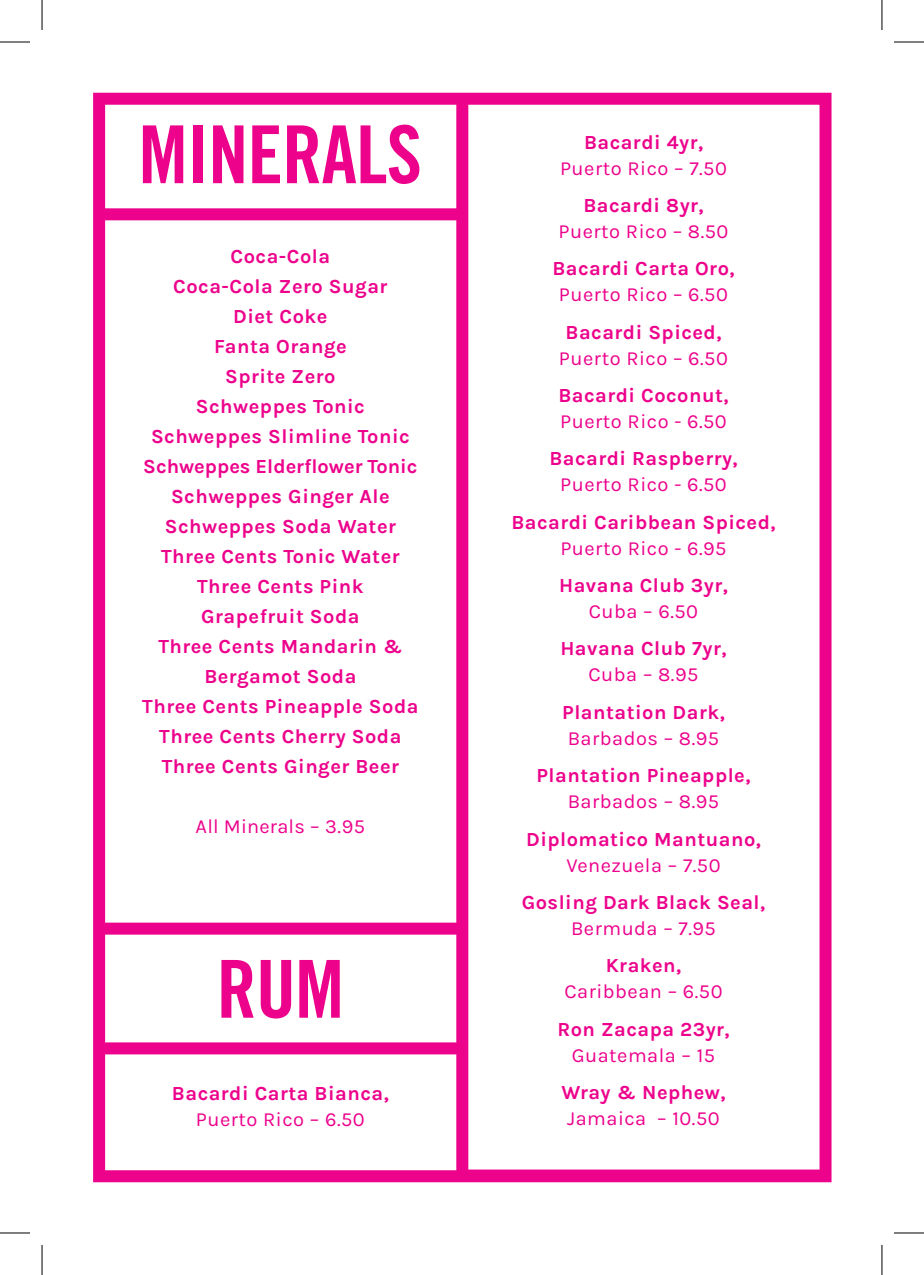
<style>
.page{position:relative;width:924px;height:1275px;background:#fff}
.page>*{position:absolute;margin:0;border:0;box-sizing:border-box;transform-origin:0 0}
.t1{font:80px "Trade Gothic LT Bold Cond Twenty";letter-spacing:-.01em;color:#ed028c}
.t2{font:700 20px/30px "Karla";letter-spacing:.025em;color:#ed028c;text-align:center}
.t3{font:20px "Karla";letter-spacing:.025em;color:#ed028c}
</style>
<div class="page">
<div style="left:99px;top:1042px;width:363px;height:12px;background:#ed028c"></div>
<div style="left:99px;top:922px;width:363px;height:12px;background:#ed028c"></div>
<div style="left:93px;top:93px;width:738px;height:1089px;border:12px solid #ed028c"></div>
<div style="left:456px;top:99px;width:12px;height:1076px;background:#ed028c"></div>
<div style="left:99px;top:208px;width:361px;height:12px;background:#ed028c"></div>
<div style="left:461px;top:1169px;width:363px;height:12px;background:#ed028c"></div>
<hr style="left:0;top:42px;width:30px;height:1px;background:#000">
<hr style="left:893px;top:42px;width:30px;height:1px;background:#000">
<hr style="left:0;top:1232px;width:30px;height:1px;background:#000">
<hr style="left:893px;top:1232px;width:30px;height:1px;background:#000">
<hr style="left:42px;top:0;width:1px;height:30px;background:#000">
<hr style="left:42px;top:1245px;width:1px;height:30px;background:#000">
<hr style="left:881px;top:0;width:1px;height:30px;background:#000">
<hr style="left:881px;top:1245px;width:1px;height:30px;background:#000">
<h1 class="t1" style="left:139px;top:106px;width:285px">MINERALS</h1>
<p class="t2" style="left:142px;top:240px;width:277px">Coca-Cola<br>Coca-Cola Zero Sugar<br>Diet Coke<br>Fanta Orange<br>Sprite Zero<br>Schweppes Tonic<br>Schweppes Slimline Tonic<br>Schweppes Elderflower Tonic<br>Schweppes Ginger Ale<br>Schweppes Soda Water<br>Three Cents Tonic Water<br>Three Cents Pink<br>Grapefruit Soda<br>Three Cents Mandarin &amp;<br>Bergamot Soda<br>Three Cents Pineapple Soda<br>Three Cents Cherry Soda<br>Three Cents Ginger Beer</p>
<p class="t3" style="left:195px;top:813px;width:171px">All Minerals – 3.95</p>
<h1 class="t1" style="left:216px;top:940px;width:129px">RUM</h1>
<p class="t2" style="left:172px;top:1078px;width:218px">Bacardi Carta Bianca,</p>
<p class="t3" style="left:196px;top:1107px;width:170px">Puerto Rico – 6.50</p>
<p class="t2" style="left:583px;top:126px;width:121px">Bacardi 4yr,</p>
<p class="t3" style="left:559px;top:155px;width:168px">Puerto Rico – 7.50</p>
<p class="t2" style="left:583px;top:189px;width:122px">Bacardi 8yr,</p>
<p class="t3" style="left:558px;top:218px;width:171px">Puerto Rico – 8.50</p>
<p class="t2" style="left:552px;top:253px;width:183px">Bacardi Carta Oro,</p>
<p class="t3" style="left:558px;top:282px;width:170px">Puerto Rico – 6.50</p>
<p class="t2" style="left:565px;top:316px;width:157px">Bacardi Spiced,</p>
<p class="t3" style="left:558px;top:345px;width:170px">Puerto Rico – 6.50</p>
<p class="t2" style="left:558px;top:379px;width:171px">Bacardi Coconut,</p>
<p class="t3" style="left:560px;top:408px;width:168px">Puerto Rico - 6.50</p>
<p class="t2" style="left:549px;top:443px;width:190px">Bacardi Raspberry,</p>
<p class="t3" style="left:560px;top:472px;width:168px">Puerto Rico - 6.50</p>
<p class="t2" style="left:511px;top:506px;width:265px">Bacardi Caribbean Spiced,</p>
<p class="t3" style="left:560px;top:535px;width:168px">Puerto Rico - 6.95</p>
<p class="t2" style="left:559px;top:569px;width:170px">Havana Club 3yr,</p>
<p class="t3" style="left:588px;top:598px;width:111px">Cuba – 6.50</p>
<p class="t2" style="left:560px;top:633px;width:168px">Havana Club 7yr,</p>
<p class="t3" style="left:588px;top:662px;width:111px">Cuba – 8.95</p>
<p class="t2" style="left:562px;top:696px;width:164px">Plantation Dark,</p>
<p class="t3" style="left:567px;top:725px;width:153px">Barbados – 8.95</p>
<p class="t2" style="left:536px;top:759px;width:215px">Plantation Pineapple,</p>
<p class="t3" style="left:567px;top:788px;width:153px">Barbados – 8.95</p>
<p class="t2" style="left:526px;top:823px;width:236px">Diplomatico Mantuano,</p>
<p class="t3" style="left:566px;top:852px;width:156px">Venezuela – 7.50</p>
<p class="t2" style="left:521px;top:886px;width:245px">Gosling Dark Black Seal,</p>
<p class="t3" style="left:570px;top:915px;width:146px">Bermuda – 7.95</p>
<p class="t2" style="left:605px;top:949px;width:77px">Kraken,</p>
<p class="t3" style="left:564px;top:978px;width:159px">Caribbean – 6.50</p>
<p class="t2" style="left:557px;top:1013px;width:174px">Ron Zacapa 23yr,</p>
<p class="t3" style="left:571px;top:1042px;width:145px">Guatemala – 15</p>
<p class="t2" style="left:561px;top:1076px;width:166px">Wray &amp; Nephew,</p>
<p class="t3" style="left:567px;top:1105px;width:154px">Jamaica – 10.50</p>
</div>
